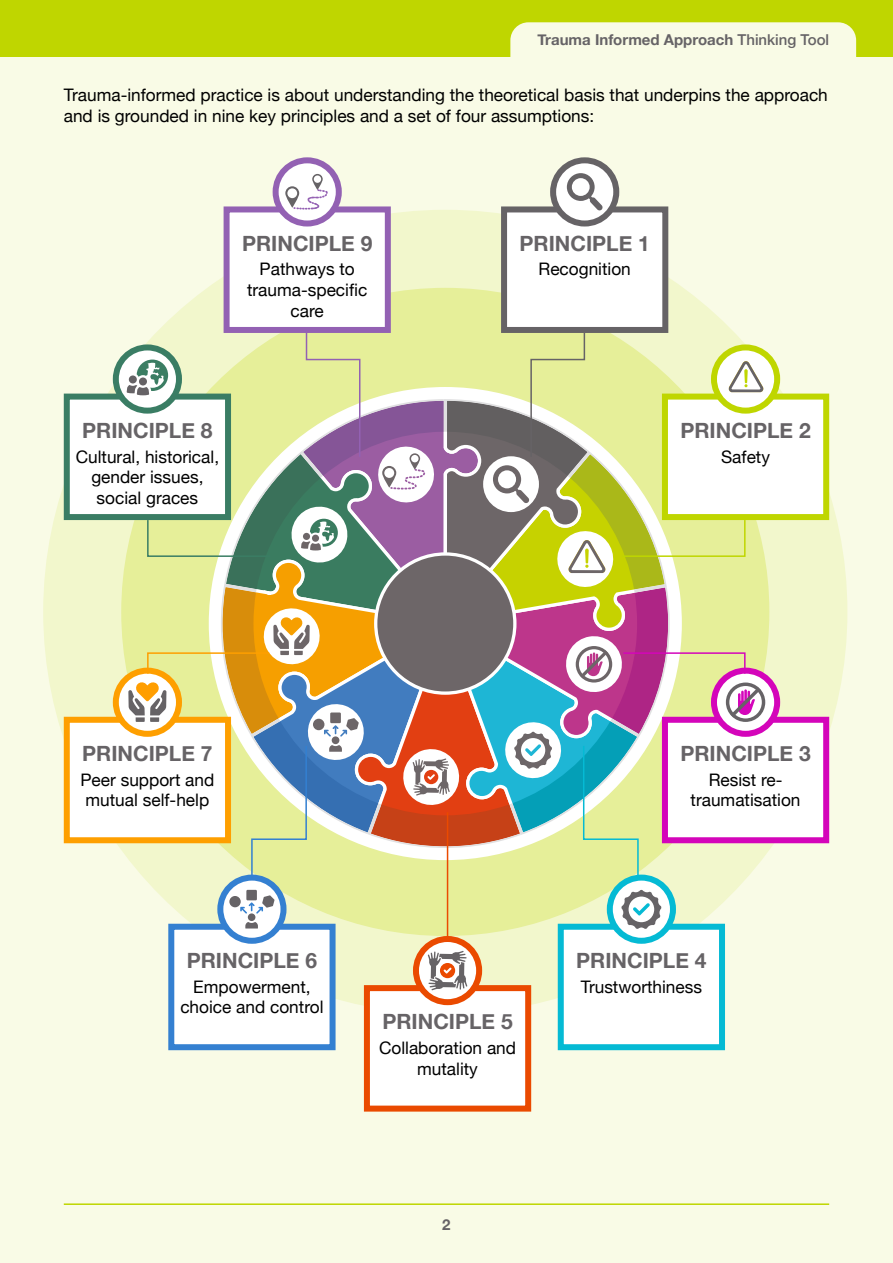
<style>
.page{position:relative;width:893px;height:1263px;background:#f9fbe6}
.page>*{position:absolute;margin:0;border:0;box-sizing:border-box;transform-origin:0 0}
.t1{font:700 21px "Helvetica Neue";color:#666366}
.Body_centred{font:17.25px/20.7px "Helvetica Neue";color:#000;text-align:center}
.Body{font:17.25px/20.7px "Helvetica Neue";color:#000}
.t2{font:700 15px "Helvetica Neue";color:#666366}
.s1{font-weight:500}
</style>
<div class="page">
<div style="left:0;top:0;width:893px;height:56px;background:#bfd600"></div>
<div style="left:510px;top:22px;width:346px;height:53px;background:#f9fbe6;border-radius:18px"></div>
<div style="left:43px;top:210px;width:804px;height:804px;background:#f2f7cc;border-radius:50%"></div>
<div style="left:121px;top:288px;width:648px;height:648px;background:#e6ef99;border-radius:50%"></div>
<hr style="left:64px;top:1203px;width:765px;height:2px;background:#bfd600">
<div style="left:224px;top:206px;width:167px;height:127px;background:#fff;border:6px solid #9361b3"></div>
<svg style="left:276px;top:160px;width:63px;height:63px;fill:#fff"></svg>
<div style="left:273px;top:157px;width:69px;height:69px;border:6px solid #9361b3;border-radius:50%"></div>
<div style="left:501px;top:206px;width:167px;height:127px;background:#fff;border:6px solid #666366"></div>
<svg style="left:553px;top:160px;width:63px;height:63px"></svg>
<div style="left:550px;top:157px;width:69px;height:69px;border:6px solid #666366;border-radius:50%"></div>
<div style="left:662px;top:394px;width:167px;height:126px;background:#fff;border:6px solid #bfd600"></div>
<div style="left:711px;top:344px;width:69px;height:70px;border:6px solid #bfd600;border-radius:50%"></div>
<div style="left:662px;top:717px;width:167px;height:126px;background:#fff;border:6px solid #d405ba"></div>
<div style="left:711px;top:668px;width:69px;height:69px;border:6px solid #d405ba;border-radius:50%"></div>
<div style="left:558px;top:924px;width:167px;height:126px;background:#fff;border:6px solid #05bad4"></div>
<svg style="left:610px;top:877px;width:63px;height:64px"></svg>
<div style="left:607px;top:874px;width:69px;height:70px;border:6px solid #05bad4;border-radius:50%"></div>
<div style="left:64px;top:394px;width:167px;height:126px;background:#fff;border:6px solid #3a7d64"></div>
<svg style="left:116px;top:347px;width:63px;height:64px"></svg>
<div style="left:113px;top:344px;width:69px;height:70px;border:6px solid #3a7d64;border-radius:50%"></div>
<div style="left:64px;top:717px;width:167px;height:126px;background:#fff;border:6px solid #fe9f00"></div>
<svg style="left:116px;top:671px;width:63px;height:63px"></svg>
<div style="left:113px;top:668px;width:69px;height:69px;border:6px solid #fe9f00;border-radius:50%"></div>
<div style="left:168px;top:924px;width:168px;height:126px;background:#fff;border:6px solid #3480d1"></div>
<svg style="left:220px;top:877px;width:63px;height:64px;fill:#fff"></svg>
<div style="left:217px;top:874px;width:69px;height:70px;border:6px solid #3480d1;border-radius:50%"></div>
<div style="left:364px;top:985px;width:167px;height:126px;background:#fff;border:6px solid #ea4a00"></div>
<svg style="left:416px;top:939px;width:63px;height:63px"></svg>
<div style="left:413px;top:936px;width:69px;height:69px;border:6px solid #ea4a00;border-radius:50%"></div>
<svg style="left:567px;top:173px;width:36px;height:37px"></svg>
<svg style="left:621px;top:890px;width:41px;height:39px;background:#b9c0c2"></svg>
<svg style="left:428px;top:951px;width:39px;height:39px;background:#bba8a2"></svg>
<svg style="left:240px;top:895px;width:35px;height:19px"></svg>
<div style="left:229px;top:896px;width:12px;height:11px;background:#666366;border-radius:50%"></div>
<div style="left:246px;top:890px;width:11px;height:10px;background:#666366"></div>
<svg style="left:245px;top:922px;width:13px;height:6px"></svg>
<div style="left:248px;top:913px;width:7px;height:8px;background:#666366;border-radius:50%"></div>
<svg style="left:285px;top:186px;width:14px;height:22px"></svg>
<div style="left:287px;top:188px;width:10px;height:10px;background:#fff;border-radius:50%"></div>
<svg style="left:312px;top:174px;width:11px;height:16px"></svg>
<div style="left:314px;top:175px;width:7px;height:8px;background:#fff;border-radius:50%"></div>
<svg style="left:292px;top:188px;width:37px;height:22px"></svg>
<svg style="left:127px;top:331px;width:647px;height:549px"></svg>
<hr style="left:447px;top:812px;width:1px;height:128px;background:#eb4a00">
<p class="t2" style="left:537px;top:28px;width:293px">Trauma Informed Approach <span class="s1">Thinking Tool</span></p>
<p class="Body" style="left:64px;top:86px;width:766px">Trauma-informed practice is about understanding the theoretical basis that underpins the approach and is grounded in nine key principles and a set of four assumptions:</p>
<h3 class="t1" style="left:242px;top:227px;width:132px">PRINCIPLE 9</h3>
<h2 class="Body_centred" style="left:247px;top:260px;width:122px">Pathways to trauma-specific care</h2>
<h3 class="t1" style="left:82px;top:414px;width:132px">PRINCIPLE 8</h3>
<h2 class="Body_centred" style="left:76px;top:447px;width:145px">Cultural, historical, gender issues, social graces</h2>
<h3 class="t1" style="left:82px;top:737px;width:132px">PRINCIPLE 7</h3>
<h2 class="Body_centred" style="left:80px;top:770px;width:135px;text-align:left">Peer support and mutual self-help</h2>
<h3 class="t1" style="left:520px;top:227px;width:132px">PRINCIPLE 1</h3>
<h2 class="Body_centred" style="left:538px;top:260px;width:94px">Recognition</h2>
<h3 class="t1" style="left:680px;top:414px;width:132px">PRINCIPLE 2</h3>
<h2 class="Body_centred" style="left:721px;top:447px;width:50px">Safety</h2>
<h3 class="t1" style="left:680px;top:737px;width:132px">PRINCIPLE 3</h3>
<h2 class="Body_centred" style="left:691px;top:770px;width:111px">Resist re&shy;traumatisation</h2>
<h3 class="t1" style="left:187px;top:944px;width:132px">PRINCIPLE 6</h3>
<h2 class="Body_centred" style="left:180px;top:977px;width:145px">Empowerment, choice and control</h2>
<h3 class="t1" style="left:382px;top:1005px;width:132px">PRINCIPLE 5</h3>
<h2 class="Body_centred" style="left:379px;top:1038px;width:139px">Collaboration and mutality</h2>
<p class="t2" style="left:442px;top:1213px;width:10px">2</p>
<h3 class="t1" style="left:576px;top:944px;width:132px">PRINCIPLE 4</h3>
<h2 class="Body_centred" style="left:581px;top:977px;width:123px">Trustworthiness</h2>
</div>
